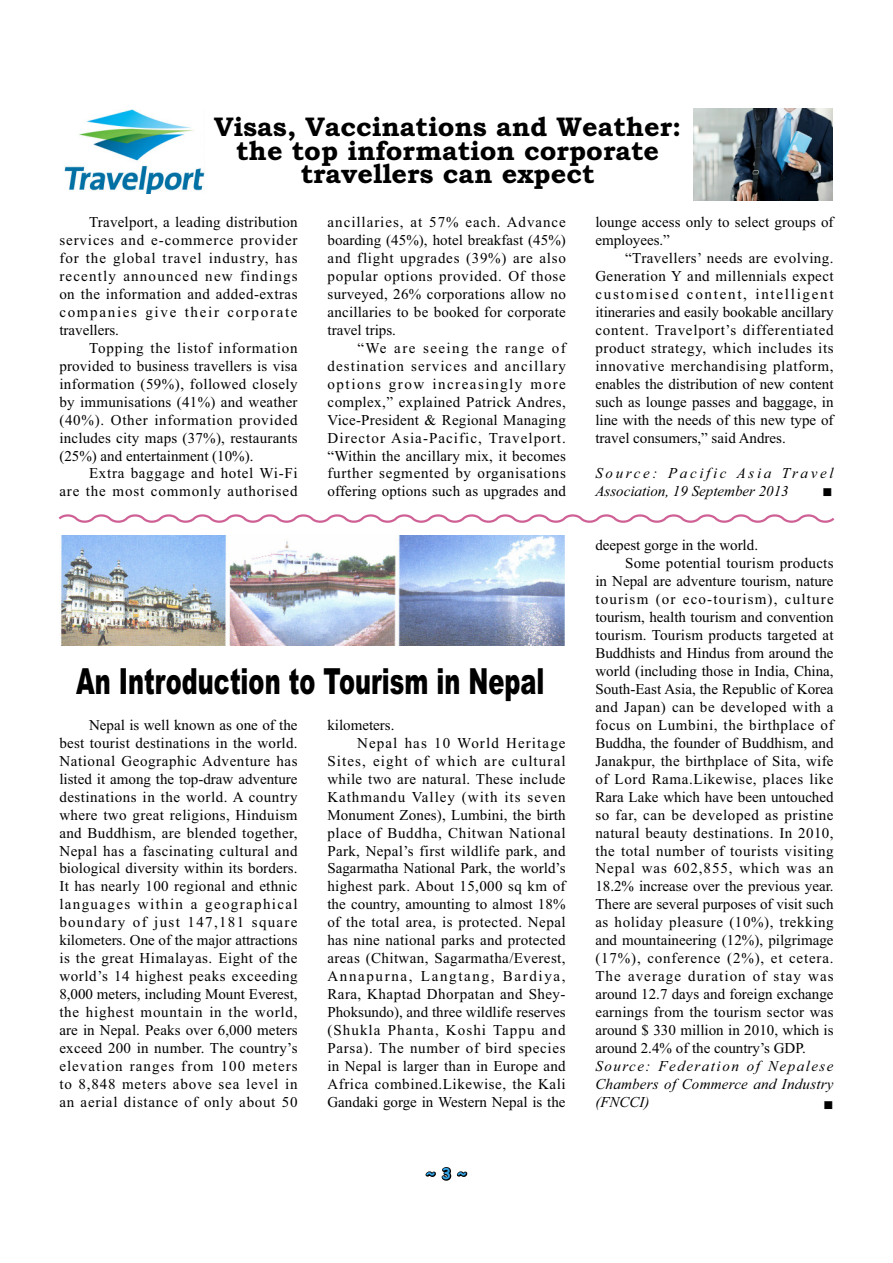
<style>
.page{position:relative;width:893px;height:1263px;background:#fff}
.page>*{position:absolute;margin:0;border:0;box-sizing:border-box;transform-origin:0 0}
.t1{font:900 36px "Arial";color:#000;scale:.67 1}
.t2{font:700 27px/24px "Bookman Old Style";color:#000;text-align:center}
.t3{font:15px/18px "Times New Roman";letter-spacing:.02em;color:#000;text-align:justify}
.t4{font:15px "Times New Roman";color:#000}
.t5{font:15px "Times New Roman";letter-spacing:.04em;color:#000}
.t6{font:italic 15px/18px "Times New Roman";letter-spacing:.015em;color:#000;text-align:justify}
.t7{font:15px/18px "Times New Roman";letter-spacing:.055em;color:#000;text-align:right}
.t8{font:15px "Times New Roman";letter-spacing:.045em;color:#000}
.t9{font:15px "Times New Roman";letter-spacing:.07em;color:#000}
.t10{font:15px "Times New Roman";letter-spacing:.075em;color:#000}
.t11{font:15px "Times New Roman";letter-spacing:.08em;color:#000}
.t12{font:15px "Times New Roman";letter-spacing:.065em;color:#000}
.t13{font:15px "Times New Roman";letter-spacing:.11em;color:#000}
.t14{font:15px "Times New Roman";letter-spacing:.06em;color:#000}
.t15{font:700 15px "Comic Sans MS";color:#36a7e9}
</style>
<div class="page">
<svg style="left:425px;top:1167px;width:43px;height:14px"></svg>
<img style="left:60px;top:535px;width:504px;height:111px">
<img style="left:64px;top:110px;width:140px;height:84px">
<img style="left:693px;top:108px;width:139px;height:92px">
<svg style="left:58px;top:514px;width:777px;height:9px"></svg>
<h2 class="t2" style="left:214px;top:117px;width:469px">Visas, Vaccinations and Weather: the top information corporate travellers can expect</h2>
<p class="t3" style="left:59px;top:214px;width:240px;text-indent:30px">Travelport, a leading distribution services and e-commerce provider for the global travel industry, has recently announced new findings on the information and added-extras companies give their corporate travellers.</p>
<p class="t3" style="left:59px;top:340px;width:240px;text-indent:30px">Topping the listof information provided to business travellers is visa information (59%), followed closely by immunisations (41%) and weather (40%). Other information provided includes city maps (37%), restaurants (25%) and entertainment (10%).</p>
<p class="t7" style="left:59px;top:466px;width:240px">Extra baggage and hotel Wi-Fi<br>are the most commonly authorised</p>
<p class="t3" style="left:327px;top:214px;width:240px">ancillaries, at 57% each. Advance boarding (45%), hotel breakfast (45%) and flight upgrades (39%) are also popular options provided. Of those surveyed, 26% corporations allow no ancillaries to be booked for corporate travel trips.</p>
<p class="t3" style="left:327px;top:340px;width:240px;text-indent:30px">“We are seeing the range of destination services and ancillary options grow increasingly more complex,” explained Patrick Andres, Vice-President &amp; Regional Managing Director Asia-Pacific, Travelport. “Within the ancillary mix, it becomes further segmented by organisations offering options such as upgrades and</p>
<h1 class="t1" style="left:76px;top:668px;width:700px">An Introduction to Tourism in Nepal</h1>
<p class="t3" style="left:59px;top:717px;width:240px;text-indent:30px">Nepal is well known as one of the best tourist destinations in the world.<br>National Geographic Adventure has listed it among the top-draw adventure destinations in the world. A country where two great religions, Hinduism and Buddhism, are blended together, Nepal has a fascinating cultural and biological diversity within its borders.<br>It has nearly 100 regional and ethnic languages within a geographical boundary of just 147,181 square kilometers. One of the major attractions is the great Himalayas. Eight of the world’s 14 highest peaks exceeding 8,000 meters, including Mount Everest, the highest mountain in the world, are in Nepal. Peaks over 6,000 meters exceed 200 in number. The country’s elevation ranges from 100 meters to 8,848 meters above sea level in an aerial distance of only about 50</p>
<p class="t4" style="left:327px;top:719px;width:69px">kilometers.</p>
<p class="t10" style="left:357px;top:737px;width:210px">Nepal has 10 World Heritage</p>
<p class="t10" style="left:327px;top:755px;width:240px">Sites, eight of which are cultural</p>
<p class="t3" style="left:327px;top:771px;width:240px">while two are natural. These include</p>
<p class="t12" style="left:327px;top:791px;width:240px">Kathmandu Valley (with its seven</p>
<p class="t3" style="left:327px;top:807px;width:240px">Monument Zones), Lumbini, the birth</p>
<p class="t8" style="left:327px;top:827px;width:240px">place of Buddha, Chitwan National</p>
<p class="t3" style="left:327px;top:843px;width:240px">Park, Nepal’s first wildlife park, and</p>
<p class="t4" style="left:327px;top:863px;width:240px">Sagarmatha National Park, the world’s</p>
<p class="t3" style="left:327px;top:879px;width:240px">highest park. About 15,000 sq km of</p>
<p class="t3" style="left:327px;top:897px;width:240px">the country, amounting to almost 18%</p>
<p class="t3" style="left:327px;top:915px;width:240px">of the total area, is protected. Nepal</p>
<p class="t3" style="left:327px;top:933px;width:240px">has nine national parks and protected</p>
<p class="t3" style="left:327px;top:951px;width:240px">areas (Chitwan, Sagarmatha/Everest,</p>
<p class="t13" style="left:327px;top:970px;width:240px">Annapurna, Langtang, Bardiya,</p>
<p class="t3" style="left:327px;top:986px;width:240px">Rara, Khaptad Dhorpatan and Shey-</p>
<p class="t4" style="left:327px;top:1006px;width:240px">Phoksundo), and three wildlife reserves</p>
<p class="t9" style="left:327px;top:1024px;width:240px">(Shukla Phanta, Koshi Tappu and</p>
<p class="t8" style="left:327px;top:1042px;width:240px">Parsa). The number of bird species</p>
<p class="t3" style="left:327px;top:1058px;width:240px">in Nepal is larger than in Europe and</p>
<p class="t5" style="left:327px;top:1078px;width:240px">Africa combined.Likewise, the Kali</p>
<p class="t4" style="left:327px;top:1096px;width:240px">Gandaki gorge in Western Nepal is the</p>
<p class="t15" style="left:426px;top:1165px;width:42px">~ 3 ~</p>
<p class="t3" style="left:595px;top:214px;width:240px">lounge access only to select groups of employees.”</p>
<p class="t3" style="left:595px;top:250px;width:240px;text-indent:30px">“Travellers’ needs are evolving.<br>Generation Y and millennials expect customised content, intelligent itineraries and easily bookable ancillary content. Travelport’s differentiated product strategy, which includes its innovative merchandising platform, enables the distribution of new content such as lounge passes and baggage, in line with the needs of this new type of travel consumers,” said Andres.</p>
<p class="t6" style="left:595px;top:466px;width:240px">Source: Pacific Asia Travel<br>Association, 19 September 2013</p>
<p class="t4" style="left:595px;top:540px;width:164px">deepest gorge in the world.</p>
<p class="t3" style="left:625px;top:555px;width:210px">Some potential tourism products</p>
<p class="t4" style="left:595px;top:575px;width:240px">in Nepal are adventure tourism, nature</p>
<p class="t11" style="left:595px;top:593px;width:240px">tourism (or eco-tourism), culture</p>
<p class="t4" style="left:595px;top:611px;width:240px">tourism, health tourism and convention</p>
<p class="t3" style="left:595px;top:627px;width:240px">tourism. Tourism products targeted at</p>
<p class="t4" style="left:595px;top:647px;width:240px">Buddhists and Hindus from around the</p>
<p class="t4" style="left:595px;top:665px;width:240px">world (including those in India, China,</p>
<p class="t4" style="left:595px;top:683px;width:240px">South-East Asia, the Republic of Korea</p>
<p class="t3" style="left:595px;top:699px;width:240px">and Japan) can be developed with a</p>
<p class="t5" style="left:595px;top:719px;width:240px">focus on Lumbini, the birthplace of</p>
<p class="t4" style="left:595px;top:737px;width:240px">Buddha, the founder of Buddhism, and</p>
<p class="t3" style="left:595px;top:753px;width:240px">Janakpur, the birthplace of Sita, wife</p>
<p class="t5" style="left:595px;top:773px;width:240px">of Lord Rama.Likewise, places like</p>
<p class="t4" style="left:595px;top:791px;width:240px">Rara Lake which have been untouched</p>
<p class="t5" style="left:595px;top:809px;width:240px">so far, can be developed as pristine</p>
<p class="t3" style="left:595px;top:825px;width:240px">natural beauty destinations. In 2010,</p>
<p class="t5" style="left:595px;top:845px;width:240px">the total number of tourists visiting</p>
<p class="t14" style="left:595px;top:863px;width:240px">Nepal was 602,855, which was an</p>
<p class="t4" style="left:595px;top:881px;width:240px">18.2% increase over the previous year.</p>
<p class="t4" style="left:595px;top:899px;width:240px">There are several purposes of visit such</p>
<p class="t5" style="left:595px;top:917px;width:240px">as holiday pleasure (10%), trekking</p>
<p class="t4" style="left:595px;top:935px;width:240px">and mountaineering (12%), pilgrimage</p>
<p class="t7" style="left:595px;top:951px;width:240px">(17%), conference (2%), et cetera.</p>
<p class="t9" style="left:595px;top:970px;width:240px">The average duration of stay was</p>
<p class="t4" style="left:595px;top:988px;width:240px">around 12.7 days and foreign exchange</p>
<p class="t3" style="left:595px;top:1004px;width:240px">earnings from the tourism sector was</p>
<p class="t4" style="left:595px;top:1024px;width:240px">around $ 330 million in 2010, which is</p>
<p class="t4" style="left:595px;top:1042px;width:212px">around 2.4% of the country’s GDP.</p>
<p class="t6" style="left:595px;top:1058px;width:240px">Source: Federation of Nepalese Chambers of Commerce and Industry (FNCCI)</p>
</div>
